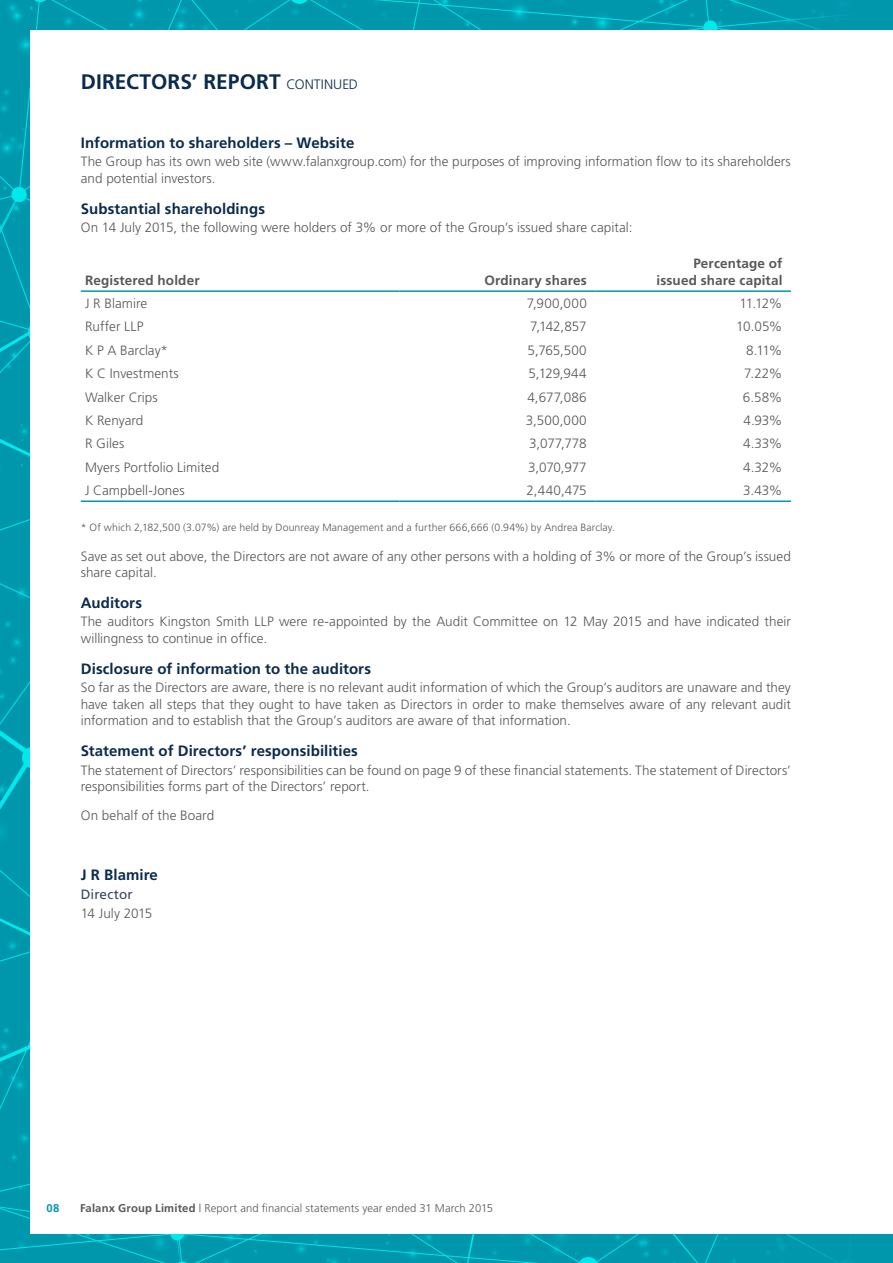
<style>
.page{position:relative;width:893px;height:1263px;background:#fff}
.page>*{position:absolute;margin:0;border:0;box-sizing:border-box;transform-origin:0 0}
.t1{font:700 21px "Frutiger";letter-spacing:.005em;color:#0b2b4d}
.t2{font:700 15px "Frutiger";letter-spacing:.005em;color:#0b2b4d}
.t3{font:300 13.5px/16.5px "Frutiger";color:#57585a}
.t4{font:700 13.5px/16.5px "Frutiger";letter-spacing:.01em;color:#57585a;text-align:right}
.t5{font:13.5px "Frutiger";letter-spacing:.005em;color:#364664}
.t6{font:300 11.25px "Frutiger";letter-spacing:.01em;color:#57585a}
.t7{font:700 11.25px "Frutiger";color:#0097ad}
.t8{font:300 10.5px "Frutiger";letter-spacing:.01em;color:#57585a}
.s1{font-weight:300;font-size:13.65px}
.s2{font-weight:700}
</style>
<div class="page">
<img style="left:0;top:0;width:757px;height:1263px">
<div style="left:757px;top:0;width:136px;height:1263px;background:#0097ad"></div>
<div style="left:30px;top:30px;width:863px;height:1203px;background:#fff"></div>
<hr style="left:81px;top:290px;width:319px;height:2px;background:#0097ad">
<hr style="left:400px;top:290px;width:195px;height:2px;background:#0097ad">
<hr style="left:595px;top:290px;width:196px;height:2px;background:#0097ad">
<hr style="left:81px;top:500px;width:319px;height:2px;background:#0097ad">
<hr style="left:400px;top:500px;width:195px;height:2px;background:#0097ad">
<hr style="left:595px;top:500px;width:196px;height:2px;background:#0097ad">
<h1 class="t1" style="left:81px;top:70px;width:279px">DIRECTORS’ REPORT <span class="s1">CONTINUED</span></h1>
<p class="t2" style="left:81px;top:134px;width:275px">Information to shareholders – Website</p>
<p class="t3" style="left:81px;top:153px;width:712px">The Group has its own web site (www.falanxgroup.com) for the purposes of improving information flow to its shareholders and potential investors.</p>
<p class="t2" style="left:81px;top:200px;width:186px">Substantial shareholdings</p>
<p class="t3" style="left:81px;top:219px;width:553px">On 14 July 2015, the following were holders of 3% or more of the Group’s issued share capital:</p>
<p class="t4" style="left:85px;top:272px;width:116px">Registered holder</p>
<p class="t4" style="left:484px;top:272px;width:104px">Ordinary shares</p>
<p class="t4" style="left:656px;top:255px;width:127px">Percentage of issued share capital</p>
<p class="t3" style="left:85px;top:295px;width:64px">J R Blamire</p>
<p class="t3" style="left:527px;top:295px;width:62px">7,900,000</p>
<p class="t3" style="left:740px;top:295px;width:44px">11.12%</p>
<p class="t3" style="left:85px;top:318px;width:60px">Ruffer LLP</p>
<p class="t3" style="left:530px;top:318px;width:58px">7,142,857</p>
<p class="t3" style="left:736px;top:318px;width:48px">10.05%</p>
<p class="t3" style="left:85px;top:342px;width:84px">K P A Barclay*</p>
<p class="t3" style="left:528px;top:342px;width:61px">5,765,500</p>
<p class="t3" style="left:746px;top:342px;width:38px">8.11%</p>
<p class="t3" style="left:85px;top:365px;width:95px">K C Investments</p>
<p class="t3" style="left:529px;top:365px;width:60px">5,129,944</p>
<p class="t3" style="left:744px;top:365px;width:40px">7.22%</p>
<p class="t3" style="left:85px;top:389px;width:74px">Walker Crips</p>
<p class="t3" style="left:527px;top:389px;width:61px">4,677,086</p>
<p class="t3" style="left:743px;top:389px;width:41px">6.58%</p>
<p class="t3" style="left:85px;top:412px;width:60px">K Renyard</p>
<p class="t3" style="left:526px;top:412px;width:62px">3,500,000</p>
<p class="t3" style="left:743px;top:412px;width:40px">4.93%</p>
<p class="t3" style="left:85px;top:435px;width:41px">R Giles</p>
<p class="t3" style="left:529px;top:435px;width:59px">3,077,778</p>
<p class="t3" style="left:743px;top:435px;width:41px">4.33%</p>
<p class="t3" style="left:85px;top:459px;width:136px">Myers Portfolio Limited</p>
<p class="t3" style="left:528px;top:459px;width:60px">3,070,977</p>
<p class="t3" style="left:743px;top:459px;width:41px">4.32%</p>
<p class="t3" style="left:85px;top:482px;width:101px">J Campbell-Jones</p>
<p class="t3" style="left:527px;top:482px;width:62px">2,440,475</p>
<p class="t3" style="left:743px;top:482px;width:41px">3.43%</p>
<p class="t8" style="left:81px;top:522px;width:536px">* Of which 2,182,500 (3.07%) are held by Dounreay Management and a further 666,666 (0.94%) by Andrea Barclay.</p>
<p class="t3" style="left:81px;top:548px;width:711px">Save as set out above, the Directors are not aware of any other persons with a holding of 3% or more of the Group’s issued share capital.</p>
<p class="t2" style="left:81px;top:594px;width:63px">Auditors</p>
<p class="t3" style="left:81px;top:613px;width:712px">The auditors Kingston Smith LLP were re-appointed by the Audit Committee on 12 May 2015 and have indicated their willingness to continue in office.</p>
<p class="t2" style="left:81px;top:660px;width:292px">Disclosure of information to the auditors</p>
<p class="t3" style="left:81px;top:679px;width:712px;text-align:justify">So far as the Directors are aware, there is no relevant audit information of which the Group’s auditors are unaware and they have taken all steps that they ought to have taken as Directors in order to make themselves aware of any relevant audit information and to establish that the Group’s auditors are aware of that information.</p>
<p class="t2" style="left:81px;top:742px;width:279px">Statement of Directors’ responsibilities</p>
<p class="t3" style="left:81px;top:762px;width:712px">The statement of Directors’ responsibilities can be found on page 9 of these financial statements. The statement of Directors’ responsibilities forms part of the Directors’ report.</p>
<p class="t3" style="left:81px;top:807px;width:135px">On behalf of the Board</p>
<p class="t2" style="left:81px;top:866px;width:79px">J R Blamire</p>
<p class="t5" style="left:81px;top:886px;width:53px">Director</p>
<p class="t3" style="left:81px;top:905px;width:73px">14 July 2015</p>
<p class="t7" style="left:47px;top:1202px;width:15px">08</p>
<p class="t6" style="left:80px;top:1202px;width:414px"><span class="s2">Falanx Group Limited</span> | Report and financial statements year ended 31 March 2015</p>
</div>
